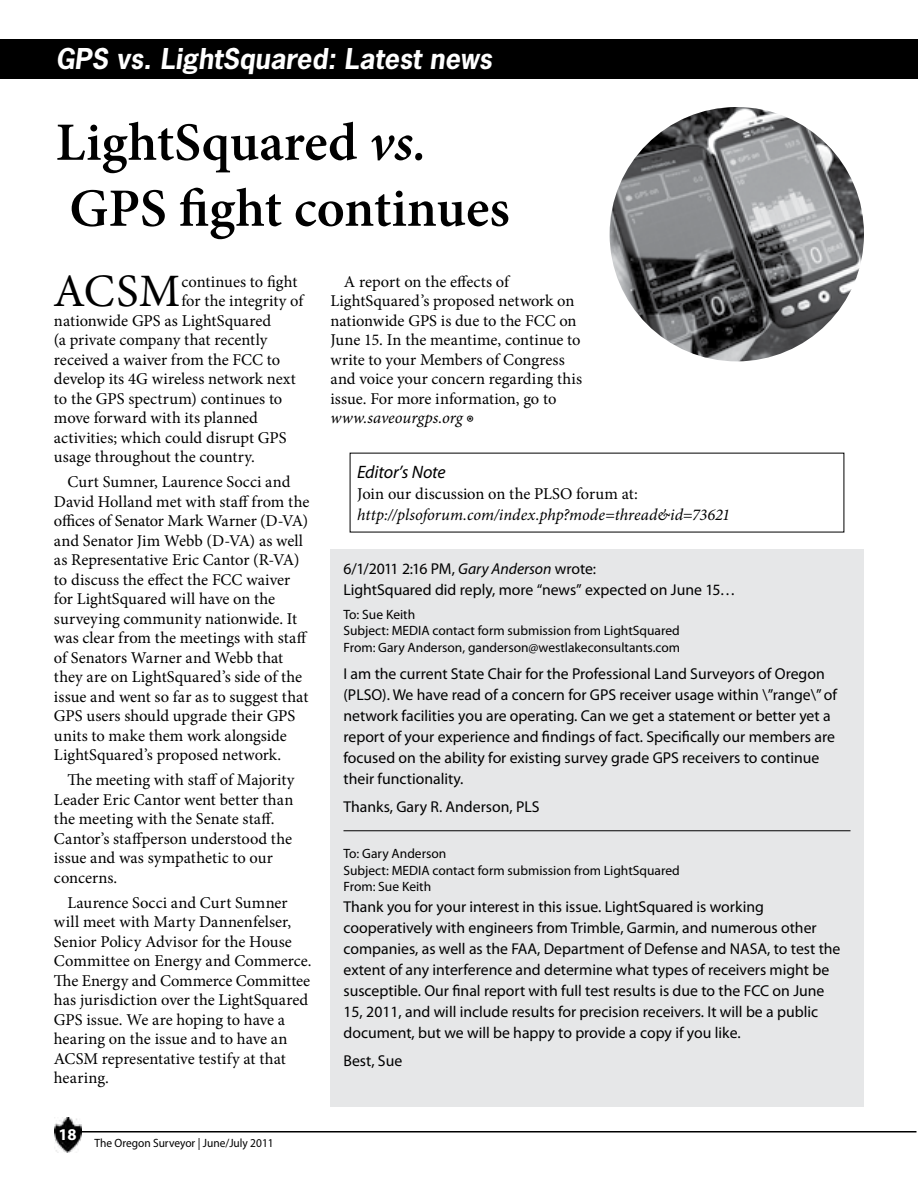
<style>
.page{position:relative;width:918px;height:1188px;background:#fff}
.page>*{position:absolute;margin:0;border:0;box-sizing:border-box;transform-origin:0 0}
.t1{font:600 54px/66px "Minion Pro";color:#000}
.t2{font:46.5px "Minion Pro";color:#000}
.t3{font:italic 700 27px "News Gothic Std";color:#fff}
.t4{font:italic 18px "Myriad Pro";letter-spacing:-.015em;color:#000}
.t5{font:16.5px/19.5px "Minion Pro";color:#000}
.t6{font:italic 16.5px "Minion Pro";color:#000}
.t7{font:700 16.5px "Myriad Pro";color:#fff}
.t8{font:15.75px/21px "Myriad Pro";color:#000}
.t9{font:13.5px/16.5px "Myriad Pro";color:#000}
.t10{font:12px "Myriad Pro";color:#000;scale:.95 1}
.s1{font-style:italic}
</style>
<div class="page">
<img style="left:54px;top:1118px;width:27px;height:34px">
<hr style="left:76px;top:1131px;width:841px;height:2px;background:#000">
<div style="left:0;top:39px;width:918px;height:40px;background:#000"></div>
<img style="left:610px;top:107px;width:254px;height:254px;border-radius:127px">
<div style="left:330px;top:549px;width:534px;height:558px;background:#e6e7e8"></div>
<hr style="left:344px;top:830px;width:506px;height:1px;background:#000">
<h3 class="t3" style="left:56px;top:41px;width:438px">GPS vs. LightSquared: Latest news</h3>
<h1 class="t1" style="left:56px;top:109px;width:455px">LightSquared <span class="s1">vs.<br></span>GPS fight continues</h1>
<h2 class="t2" style="left:53px;top:260px;width:129px">ACSM</h2>
<p class="t5" style="left:182px;top:272px;width:117px">continues to fight</p>
<p class="t5" style="left:182px;top:291px;width:123px">for the integrity of</p>
<p class="t5" style="left:54px;top:311px;width:219px">nationwide GPS as LightSquared</p>
<p class="t5" style="left:54px;top:330px;width:215px">(a private company that recently</p>
<p class="t5" style="left:54px;top:350px;width:228px">received a waiver from the FCC to</p>
<p class="t5" style="left:54px;top:369px;width:244px">develop its 4G wireless network next</p>
<p class="t5" style="left:54px;top:389px;width:230px">to the GPS spectrum) continues to</p>
<p class="t5" style="left:54px;top:408px;width:205px">move forward with its planned</p>
<p class="t5" style="left:54px;top:428px;width:234px">activities; which could disrupt GPS</p>
<p class="t5" style="left:54px;top:447px;width:202px">usage throughout the country.</p>
<p class="t5" style="left:54px;top:472px;width:257px;text-indent:13px">Curt Sumner, Laurence Socci and David Holland met with staff from the offices of Senator Mark Warner (D-VA) and Senator Jim Webb (D-VA) as well as Representative Eric Cantor (R-VA) to discuss the effect the FCC waiver for LightSquared will have on the surveying community nationwide. It was clear from the meetings with staff of Senators Warner and Webb that they are on LightSquared’s side of the issue and went so far as to suggest that GPS users should upgrade their GPS units to make them work alongside LightSquared’s proposed network.</p>
<p class="t5" style="left:54px;top:770px;width:242px;text-indent:13px">The meeting with staff of Majority<br>Leader Eric Cantor went better than the meeting with the Senate staff.<br>Cantor’s staffperson understood the issue and was sympathetic to our concerns.</p>
<p class="t5" style="left:54px;top:893px;width:259px;text-indent:13px">Laurence Socci and Curt Sumner will meet with Marty Dannenfelser,<br>Senior Policy Advisor for the House<br>Committee on Energy and Commerce.<br>The Energy and Commerce Committee has jurisdiction over the LightSquared<br>GPS issue. We are hoping to have a hearing on the issue and to have an<br>ACSM representative testify at that hearing.</p>
<p class="t7" style="left:58px;top:1123px;width:20px">18</p>
<p class="t10" style="left:94px;top:1136px;width:190px">The Oregon Surveyor | June/July 2011</p>
<p class="t5" style="left:330px;top:272px;width:253px;text-indent:13px">A report on the effects of<br>LightSquared’s proposed network on nationwide GPS is due to the FCC on<br>June 15. In the meantime, continue to write to your Members of Congress and voice your concern regarding this issue. For more information, go to <span class="s1">www.saveourgps.org</span> ◉</p>
<p class="t4" style="left:357px;top:461px;width:90px">Editor’s Note</p>
<p class="t5" style="left:357px;top:484px;width:282px">Join our discussion on the PLSO forum at:</p>
<p class="t6" style="left:357px;top:504px;width:374px">http://plsoforum.com/index.php?mode=thread&amp;id=73621</p>
<p class="t8" style="left:344px;top:558px;width:394px">6/1/2011 2:16 PM, <span class="s1">Gary Anderson</span> wrote:<br>LightSquared did reply, more “news” expected on June 15…</p>
<p class="t9" style="left:344px;top:606px;width:338px">To: Sue Keith<br>Subject: MEDIA contact form submission from LightSquared<br>From: Gary Anderson, ganderson@westlakeconsultants.com</p>
<p class="t8" style="left:344px;top:663px;width:495px">I am the current State Chair for the Professional Land Surveyors of Oregon (PLSO). We have read of a concern for GPS receiver usage within \”range\” of network facilities you are operating. Can we get a statement or better yet a report of your experience and findings of fact. Specifically our members are focused on the ability for existing survey grade GPS receivers to continue their functionality.</p>
<p class="t8" style="left:344px;top:796px;width:198px">Thanks, Gary R. Anderson, PLS</p>
<p class="t9" style="left:344px;top:845px;width:338px">To: Gary Anderson<br>Subject: MEDIA contact form submission from LightSquared<br>From: Sue Keith</p>
<p class="t8" style="left:344px;top:896px;width:499px">Thank you for your interest in this issue. LightSquared is working cooperatively with engineers from Trimble, Garmin, and numerous other companies, as well as the FAA, Department of Defense and NASA, to test the extent of any interference and determine what types of receivers might be susceptible. Our final report with full test results is due to the FCC on June 15, 2011, and will include results for precision receivers. It will be a public document, but we will be happy to provide a copy if you like.</p>
<p class="t8" style="left:344px;top:1050px;width:60px">Best, Sue</p>
</div>
